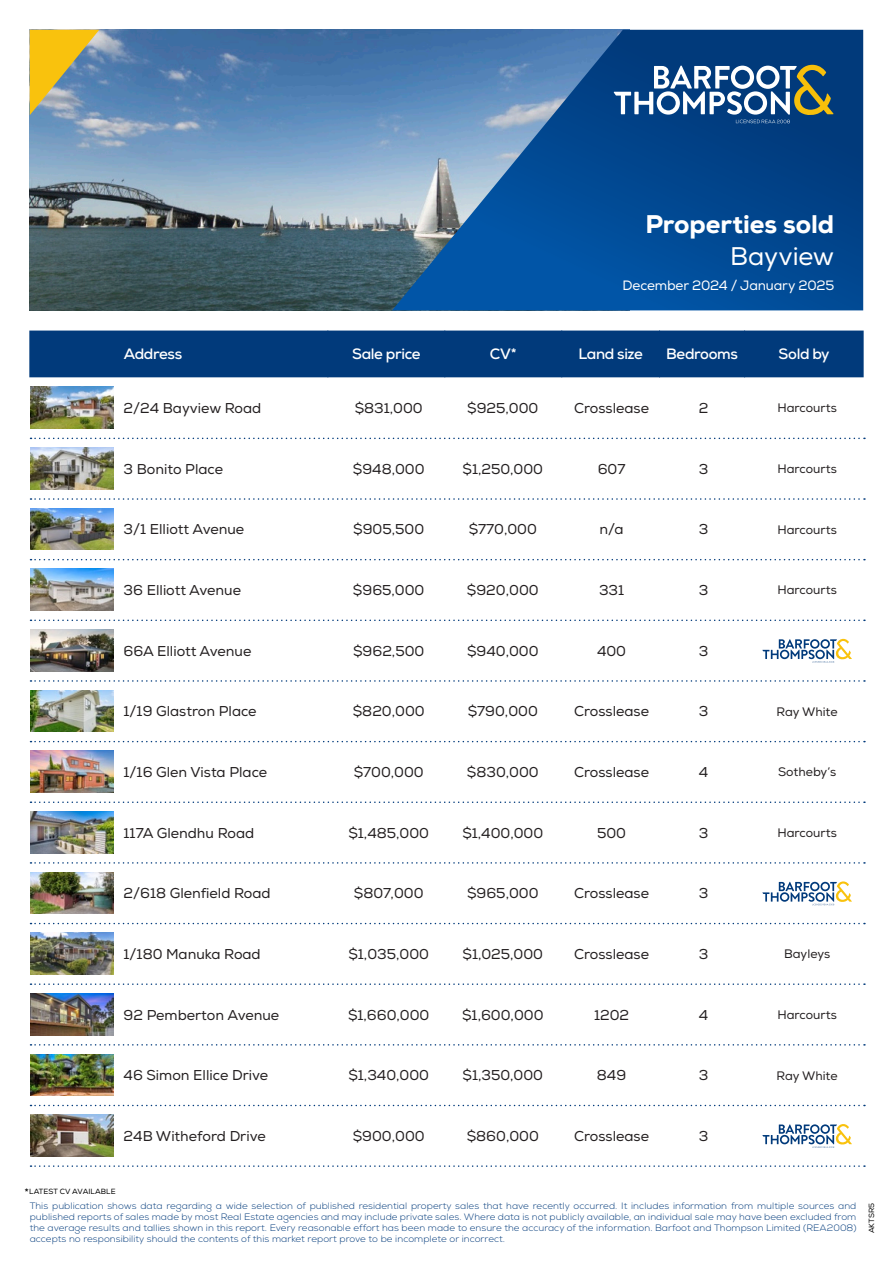
<style>
.page{position:relative;width:893px;height:1263px;background:#fff}
.page>*{position:absolute;margin:0;border:0;box-sizing:border-box;transform-origin:0 0}
.t1{font:800 25.5px "Nexa";color:#fff}
.t2{font:25.5px "Nexa";letter-spacing:-.01em;color:#fff}
.t3{font:700 15px "Nexa";letter-spacing:-.025em;color:#fff}
.t4{font:14.25px "Nexa";color:#231f20}
.t5{font:13.5px "Nexa";letter-spacing:-.01em;color:#fff}
.t6{font:12.3px "Nexa";color:#231f20}
.t7{font:300 9.3px/10.9px "Nexa";letter-spacing:.005em;color:#013a7b;text-align:justify;scale:1.05 1}
.t8{font:7.5px "Nexa";letter-spacing:.01em;color:#000}
.s1{font-size:12px}
</style>
<div class="page">
<img style="left:30px;top:30px;width:362px;height:280px">
<svg style="left:30px;top:30px;width:69px;height:85px;background:#b7ab62"></svg>
<svg style="left:392px;top:30px;width:471px;height:280px;background:#1f5c9c"></svg>
<div style="left:29px;top:331px;width:835px;height:46px;background:#013a7b"></div>
<hr style="left:328px;top:331px;width:1px;height:46px;background:#013a7b">
<hr style="left:445px;top:331px;width:1px;height:46px;background:#013a7b">
<hr style="left:561px;top:331px;width:1px;height:46px;background:#013a7b">
<hr style="left:659px;top:331px;width:1px;height:46px;background:#013a7b">
<hr style="left:744px;top:331px;width:1px;height:46px;background:#013a7b">
<svg style="left:614px;top:65px;width:220px;height:58px"></svg>
<svg style="left:31px;top:438px;width:834px;height:1px"></svg>
<img style="left:31px;top:387px;width:82px;height:42px">
<svg style="left:31px;top:498px;width:834px;height:2px"></svg>
<img style="left:31px;top:448px;width:82px;height:41px">
<svg style="left:31px;top:559px;width:834px;height:1px"></svg>
<img style="left:31px;top:508px;width:82px;height:42px">
<svg style="left:31px;top:619px;width:834px;height:2px"></svg>
<img style="left:31px;top:569px;width:82px;height:42px">
<svg style="left:762px;top:639px;width:90px;height:24px"></svg>
<svg style="left:31px;top:680px;width:834px;height:2px"></svg>
<img style="left:31px;top:629px;width:82px;height:42px">
<svg style="left:31px;top:741px;width:834px;height:1px"></svg>
<img style="left:31px;top:690px;width:82px;height:42px">
<svg style="left:31px;top:801px;width:834px;height:2px"></svg>
<img style="left:31px;top:751px;width:82px;height:41px">
<svg style="left:31px;top:862px;width:834px;height:2px"></svg>
<img style="left:31px;top:811px;width:82px;height:42px">
<svg style="left:762px;top:881px;width:90px;height:24px"></svg>
<svg style="left:31px;top:923px;width:834px;height:1px"></svg>
<img style="left:31px;top:872px;width:82px;height:42px">
<svg style="left:31px;top:983px;width:834px;height:2px"></svg>
<img style="left:31px;top:933px;width:82px;height:41px">
<svg style="left:31px;top:1044px;width:834px;height:1px"></svg>
<img style="left:31px;top:993px;width:82px;height:42px">
<svg style="left:31px;top:1105px;width:834px;height:1px"></svg>
<img style="left:31px;top:1054px;width:82px;height:42px">
<svg style="left:762px;top:1124px;width:90px;height:24px"></svg>
<svg style="left:31px;top:1165px;width:834px;height:2px"></svg>
<img style="left:31px;top:1115px;width:82px;height:41px">
<h1 class="t1" style="left:645px;top:208px;width:190px">Properties sold</h1>
<h1 class="t2" style="left:730px;top:241px;width:106px">Bayview</h1>
<h3 class="t5" style="left:622px;top:277px;width:213px">December 2024 / January 2025</h3>
<h2 class="t3" style="left:124px;top:344px;width:60px">Address</h2>
<h2 class="t3" style="left:352px;top:344px;width:70px">Sale price</h2>
<h2 class="t3" style="left:490px;top:344px;width:28px">CV*</h2>
<h2 class="t3" style="left:578px;top:344px;width:66px">Land size</h2>
<h2 class="t3" style="left:666px;top:344px;width:73px">Bedrooms</h2>
<h2 class="t3" style="left:779px;top:344px;width:53px">Sold by</h2>
<p class="t4" style="left:124px;top:400px;width:139px">2/24 Bayview Road</p>
<p class="t4" style="left:355px;top:400px;width:70px">$831,000</p>
<p class="t4" style="left:467px;top:400px;width:73px">$925,000</p>
<p class="t4" style="left:574px;top:400px;width:77px">Crosslease</p>
<p class="t4" style="left:699px;top:400px;width:11px">2</p>
<p class="t6" style="left:777px;top:401px;width:61px">Harcourts</p>
<p class="t4" style="left:124px;top:460px;width:101px">3 Bonito Place</p>
<p class="t4" style="left:353px;top:460px;width:73px">$948,000</p>
<p class="t4" style="left:462px;top:460px;width:82px">$1,250,000</p>
<p class="t4" style="left:598px;top:460px;width:29px">607</p>
<p class="t4" style="left:699px;top:460px;width:11px">3</p>
<p class="t6" style="left:777px;top:461px;width:61px">Harcourts</p>
<p class="t4" style="left:124px;top:521px;width:122px">3/1 Elliott Avenue</p>
<p class="t4" style="left:353px;top:521px;width:72px">$905,500</p>
<p class="t4" style="left:469px;top:521px;width:70px">$770,000</p>
<p class="t4" style="left:599px;top:521px;width:26px">n/a</p>
<p class="t4" style="left:699px;top:521px;width:11px">3</p>
<p class="t6" style="left:777px;top:522px;width:61px">Harcourts</p>
<p class="t4" style="left:124px;top:582px;width:119px">36 Elliott Avenue</p>
<p class="t4" style="left:353px;top:582px;width:73px">$965,000</p>
<p class="t4" style="left:467px;top:582px;width:73px">$920,000</p>
<p class="t4" style="left:599px;top:582px;width:27px">331</p>
<p class="t4" style="left:699px;top:582px;width:11px">3</p>
<p class="t6" style="left:777px;top:583px;width:61px">Harcourts</p>
<p class="t4" style="left:124px;top:642px;width:129px">66A Elliott Avenue</p>
<p class="t4" style="left:353px;top:642px;width:73px">$962,500</p>
<p class="t4" style="left:467px;top:642px;width:73px">$940,000</p>
<p class="t4" style="left:597px;top:642px;width:31px">400</p>
<p class="t4" style="left:699px;top:642px;width:11px">3</p>
<p class="t4" style="left:124px;top:703px;width:134px">1/19 Glastron Place</p>
<p class="t4" style="left:353px;top:703px;width:73px">$820,000</p>
<p class="t4" style="left:468px;top:703px;width:72px">$790,000</p>
<p class="t4" style="left:574px;top:703px;width:77px">Crosslease</p>
<p class="t4" style="left:699px;top:703px;width:11px">3</p>
<p class="t6" style="left:776px;top:704px;width:63px">Ray White</p>
<p class="t4" style="left:124px;top:764px;width:145px">1/16 Glen Vista Place</p>
<p class="t4" style="left:354px;top:764px;width:72px">$700,000</p>
<p class="t4" style="left:467px;top:764px;width:73px">$830,000</p>
<p class="t4" style="left:574px;top:764px;width:77px">Crosslease</p>
<p class="t4" style="left:699px;top:764px;width:11px">4</p>
<p class="t6" style="left:778px;top:765px;width:60px">Sotheby’s</p>
<p class="t4" style="left:124px;top:824px;width:132px">117A Glendhu Road</p>
<p class="t4" style="left:348px;top:824px;width:82px">$1,485,000</p>
<p class="t4" style="left:462px;top:824px;width:82px">$1,400,000</p>
<p class="t4" style="left:597px;top:824px;width:31px">500</p>
<p class="t4" style="left:699px;top:824px;width:11px">3</p>
<p class="t6" style="left:777px;top:825px;width:61px">Harcourts</p>
<p class="t4" style="left:124px;top:885px;width:148px">2/618 Glenfield Road</p>
<p class="t4" style="left:354px;top:885px;width:71px">$807,000</p>
<p class="t4" style="left:467px;top:885px;width:73px">$965,000</p>
<p class="t4" style="left:574px;top:885px;width:77px">Crosslease</p>
<p class="t4" style="left:699px;top:885px;width:11px">3</p>
<p class="t4" style="left:124px;top:945px;width:139px">1/180 Manuka Road</p>
<p class="t4" style="left:348px;top:945px;width:82px">$1,035,000</p>
<p class="t4" style="left:462px;top:945px;width:82px">$1,025,000</p>
<p class="t4" style="left:574px;top:945px;width:77px">Crosslease</p>
<p class="t4" style="left:699px;top:945px;width:11px">3</p>
<p class="t6" style="left:784px;top:947px;width:47px">Bayleys</p>
<p class="t4" style="left:124px;top:1006px;width:157px">92 Pemberton Avenue</p>
<p class="t4" style="left:348px;top:1006px;width:83px">$1,660,000</p>
<p class="t4" style="left:462px;top:1006px;width:83px">$1,600,000</p>
<p class="t4" style="left:594px;top:1006px;width:37px">1202</p>
<p class="t4" style="left:699px;top:1006px;width:11px">4</p>
<p class="t6" style="left:777px;top:1007px;width:61px">Harcourts</p>
<p class="t4" style="left:124px;top:1067px;width:146px">46 Simon Ellice Drive</p>
<p class="t4" style="left:348px;top:1067px;width:82px">$1,340,000</p>
<p class="t4" style="left:462px;top:1067px;width:82px">$1,350,000</p>
<p class="t4" style="left:597px;top:1067px;width:31px">849</p>
<p class="t4" style="left:699px;top:1067px;width:11px">3</p>
<p class="t6" style="left:776px;top:1068px;width:63px">Ray White</p>
<p class="t4" style="left:124px;top:1127px;width:144px">24B Witheford Drive</p>
<p class="t4" style="left:353px;top:1127px;width:73px">$900,000</p>
<p class="t4" style="left:467px;top:1127px;width:74px">$860,000</p>
<p class="t4" style="left:574px;top:1127px;width:77px">Crosslease</p>
<p class="t4" style="left:699px;top:1127px;width:11px">3</p>
<p class="t8" style="left:25px;top:1187px;width:93px"><span class="s1">*</span>LATEST CV AVAILABLE</p>
<p class="t7" style="left:30px;top:1201px;width:789px">This publication shows data regarding a wide selection of published residential property sales that have recently occurred. It includes information from multiple sources and published reports of sales made by most Real Estate agencies and may include private sales. Where data is not publicly available, an individual sale may have been excluded from the average results and tallies shown in this report. Every reasonable effort has been made to ensure the accuracy of the information. Barfoot and Thompson Limited (REA2008) accepts no responsibility should the contents of this market report prove to be incomplete or incorrect.</p>
<p class="t8" style="left:867px;top:1233px;width:32px;rotate:-90deg">AKTSR5</p>
</div>
